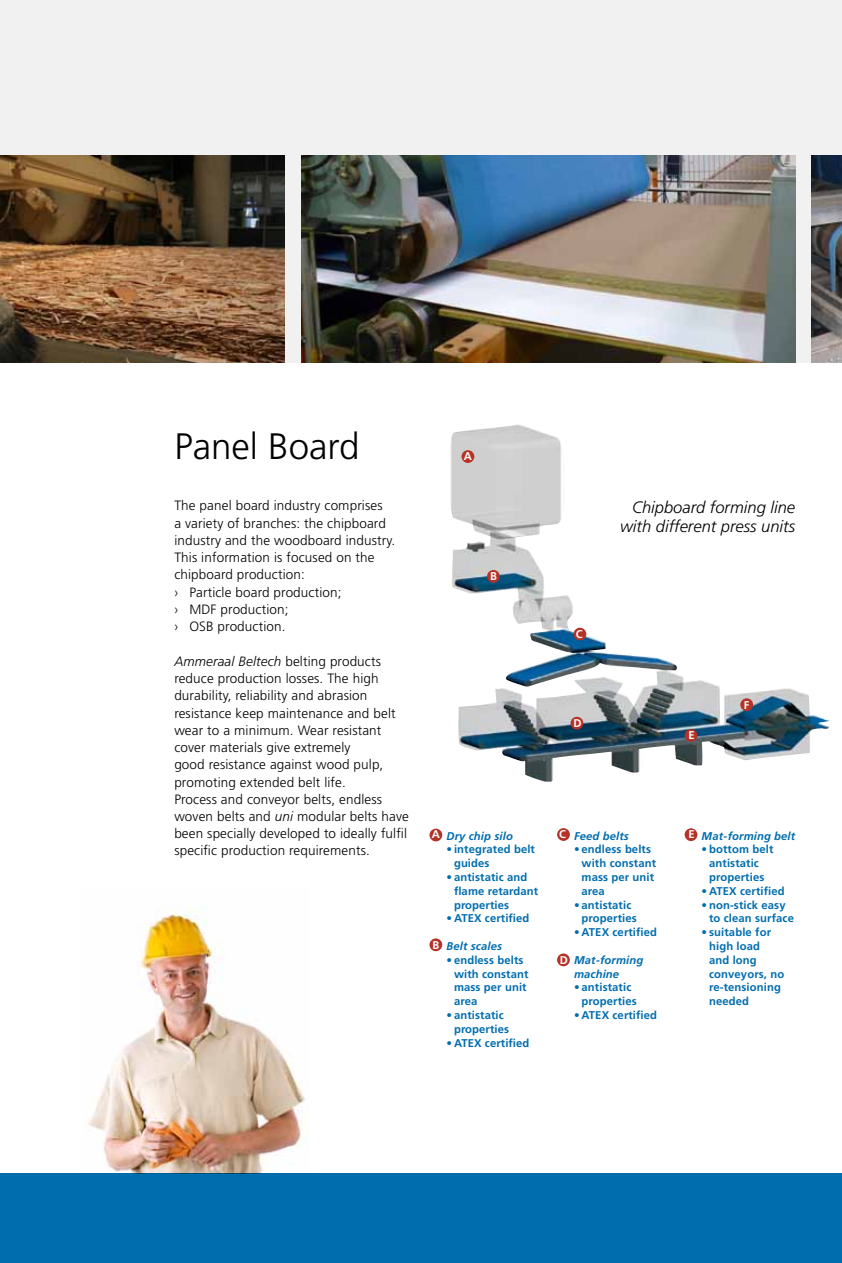
<style>
.page{position:relative;width:842px;height:1263px;background:#fff}
.page>*{position:absolute;margin:0;border:0;box-sizing:border-box;transform-origin:0 0}
.t1{font:300 36.75px "Frutiger LT Std";color:#000}
.t2{font:italic 300 16.5px/19.8px "Frutiger LT Std";color:#000;text-align:right}
.t3{font:300 13.5px/17.2px "Frutiger LT Std";letter-spacing:.01em;color:#000}
.t4{font:700 11.25px/13.8px "Frutiger LT Std";letter-spacing:.01em;color:#006daf}
.t5{font:italic 700 11.25px/13.8px "Frutiger LT Std";letter-spacing:.01em;color:#006daf}
.t6{font:700 11.25px "Frutiger LT Std";color:#fff}
.s1{font-style:italic}
.s2{font-style:normal;color:#fff}
</style>
<div class="page">
<img style="left:87px;top:908px;width:218px;height:265px">
<div style="left:0;top:0;width:842px;height:362px;background:#f1f1f2"></div>
<div style="left:0;top:1173px;width:842px;height:90px;background:#006daf"></div>
<img style="left:0;top:155px;width:285px;height:207px">
<img style="left:811px;top:155px;width:31px;height:207px">
<img style="left:302px;top:155px;width:493px;height:207px">
<img style="left:451px;top:424px;width:379px;height:358px">
<div style="left:487px;top:570px;width:13px;height:13px;background:#b53226;border-radius:50%"></div>
<div style="left:573px;top:628px;width:13px;height:12px;background:#b53226;border-radius:50%"></div>
<div style="left:462px;top:450px;width:12px;height:13px;background:#b53226;border-radius:50%"></div>
<div style="left:429px;top:829px;width:13px;height:12px;background:#b53226;border-radius:50%"></div>
<div style="left:429px;top:938px;width:13px;height:13px;background:#b53226;border-radius:50%"></div>
<div style="left:557px;top:828px;width:13px;height:13px;background:#b53226;border-radius:50%"></div>
<div style="left:557px;top:953px;width:13px;height:13px;background:#b53226;border-radius:50%"></div>
<div style="left:685px;top:828px;width:12px;height:13px;background:#b53226;border-radius:50%"></div>
<div style="left:570px;top:717px;width:13px;height:12px;background:#b53226;border-radius:50%"></div>
<div style="left:685px;top:729px;width:12px;height:13px;background:#b53226;border-radius:50%"></div>
<div style="left:740px;top:698px;width:13px;height:13px;background:#b53226;border-radius:50%"></div>
<h1 class="t1" style="left:174px;top:425px;width:187px">Panel Board</h1>
<p class="t3" style="left:174px;top:497px;width:222px">The panel board industry comprises<br>a variety of branches: the chipboard industry and the woodboard industry.<br>This information is focused on the chipboard production:<br>› Particle board production;<br>› MDF production;<br>› OSB production.</p>
<p class="t3" style="left:174px;top:653px;width:236px"><span class="s1">Ammeraal Beltech</span> belting products reduce production losses. The high durability, reliability and abrasion resistance keep maintenance and belt wear to a minimum. Wear resistant cover materials give extremely<br>good resistance against wood pulp, promoting extended belt life.<br>Process and conveyor belts, endless woven belts and <span class="s1">uni</span> modular belts have been specially developed to ideally fulfil specific production requirements.</p>
<p class="t6" style="left:464px;top:449px;width:10px">A</p>
<p class="t6" style="left:490px;top:570px;width:8px">B</p>
<p class="t6" style="left:576px;top:627px;width:8px">C</p>
<p class="t6" style="left:573px;top:716px;width:10px">D</p>
<p class="t2" style="left:620px;top:497px;width:177px">Chipboard forming line with different press units</p>
<p class="t6" style="left:688px;top:729px;width:8px">E</p>
<p class="t6" style="left:744px;top:698px;width:7px">F</p>
<p class="t6" style="left:432px;top:828px;width:10px">A</p>
<p class="t5" style="left:446px;top:829px;width:68px">Dry chip silo</p>
<p class="t4" style="left:454px;top:842px;width:82px;text-indent:-8px">• integrated belt guides</p>
<p class="t4" style="left:454px;top:870px;width:86px;text-indent:-8px">• antistatic and flame retardant properties</p>
<p class="t4" style="left:446px;top:912px;width:84px">• ATEX certified</p>
<p class="t5" style="left:446px;top:939px;width:57px">Belt scales</p>
<p class="t4" style="left:454px;top:953px;width:76px;text-indent:-8px">• endless belts with constant mass per unit area</p>
<p class="t4" style="left:454px;top:1008px;width:57px;text-indent:-8px">• antistatic properties</p>
<p class="t4" style="left:446px;top:1036px;width:84px">• ATEX certified</p>
<p class="t6" style="left:432px;top:938px;width:8px">B</p>
<p class="t6" style="left:559px;top:828px;width:8px">C</p>
<p class="t5" style="left:574px;top:829px;width:56px">Feed belts</p>
<p class="t4" style="left:582px;top:842px;width:76px;text-indent:-8px">• endless belts with constant mass per unit area</p>
<p class="t4" style="left:582px;top:898px;width:57px;text-indent:-8px">• antistatic properties</p>
<p class="t4" style="left:574px;top:925px;width:84px">• ATEX certified</p>
<p class="t5" style="left:574px;top:953px;width:71px">Mat-forming machine</p>
<p class="t4" style="left:582px;top:981px;width:57px;text-indent:-8px">• antistatic properties</p>
<p class="t4" style="left:574px;top:1008px;width:84px">• ATEX certified</p>
<p class="t6" style="left:560px;top:953px;width:10px">D</p>
<p class="t5" style="left:688px;top:829px;width:108px"><span class="s2">E</span> Mat-forming belt</p>
<p class="t4" style="left:709px;top:842px;width:66px;text-indent:-8px">• bottom belt antistatic properties</p>
<p class="t4" style="left:702px;top:884px;width:84px">• ATEX certified</p>
<p class="t4" style="left:709px;top:898px;width:86px;text-indent:-8px">• non-stick easy to clean surface</p>
<p class="t4" style="left:709px;top:925px;width:77px;text-indent:-8px">• suitable for high load<br>and long conveyors, no re-tensioning needed</p>
</div>
